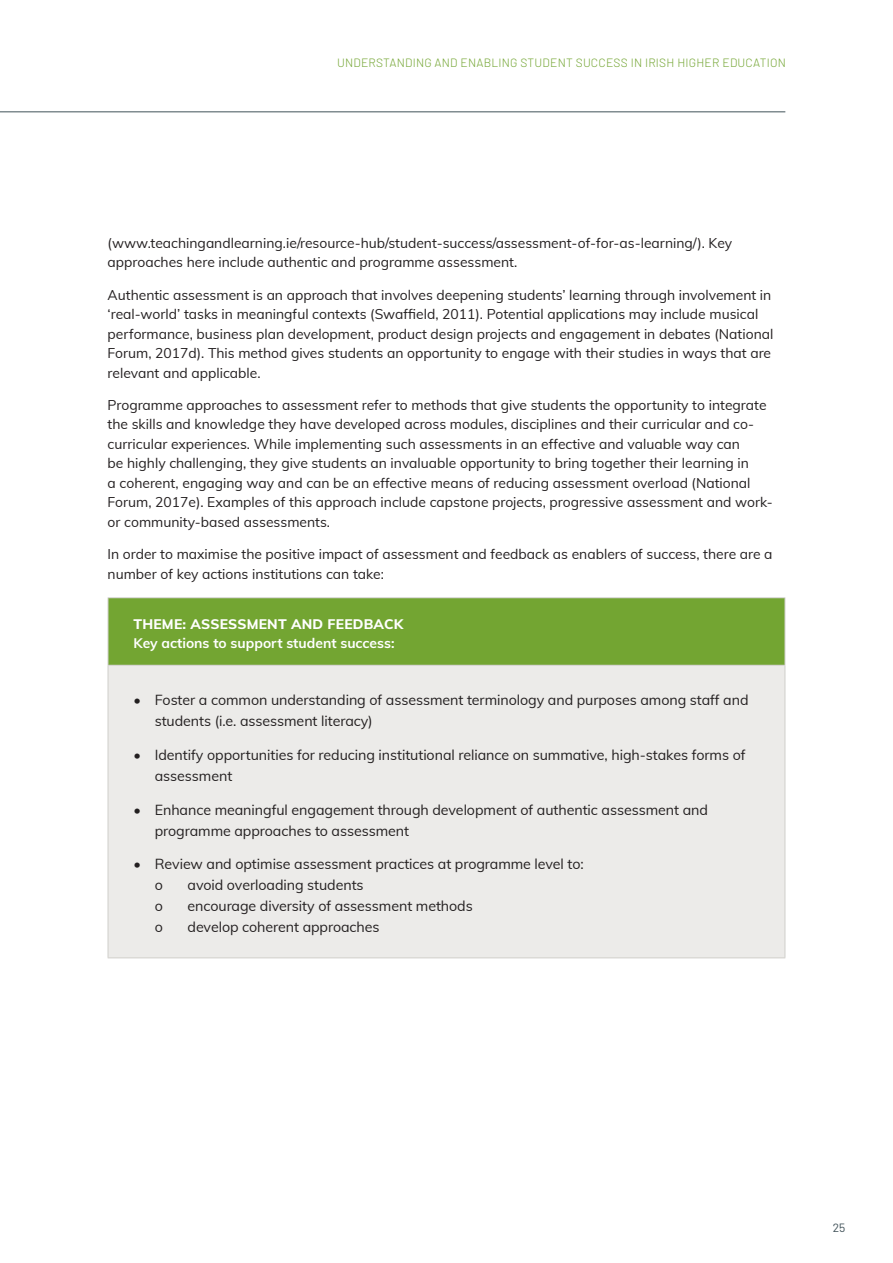
<style>
.page{position:relative;width:893px;height:1263px;background:#fff}
.page>*{position:absolute;margin:0;border:0;box-sizing:border-box;transform-origin:0 0}
.Bullet_Text{font:14.25px/21px "Muli";letter-spacing:-.005em;color:#231f20}
.Body_Text_3mm_drop{font:13.8px/19.5px "Muli";color:#231f20}
.Body_Text{font:700 13.8px "Muli";color:#fff}
.Body_Text-2{font:800 13.8px "Muli";letter-spacing:.015em;color:#fff}
.t1{font:300 12px "Barlow";letter-spacing:.02em;color:#73a532}
.t2{font:12px "Barlow";color:#415259}
</style>
<div class="page">
<hr style="left:0;top:111px;width:785px;height:1px;background:#415259">
<div style="left:108px;top:598px;width:677px;height:67px;background:#73a532"></div>
<div style="left:108px;top:665px;width:677px;height:293px;background:#ecebe9"></div>
<hr style="left:108px;top:597px;width:677px;height:1px;background:#d0cfcb">
<hr style="left:108px;top:598px;width:1px;height:67px;background:#d0cfcb">
<hr style="left:785px;top:598px;width:1px;height:67px;background:#d0cfcb">
<hr style="left:108px;top:665px;width:677px;height:1px;background:#d0cfcb">
<hr style="left:108px;top:666px;width:1px;height:291px;background:#d0cfcb">
<hr style="left:785px;top:666px;width:1px;height:291px;background:#d0cfcb">
<hr style="left:108px;top:957px;width:677px;height:1px;background:#d0cfcb">
<p class="t1" style="left:337px;top:54px;width:450px">UNDERSTANDING AND ENABLING STUDENT SUCCESS IN IRISH HIGHER EDUCATION</p>
<p class="Body_Text_3mm_drop" style="left:108px;top:232px;width:626px">(www.teachingandlearning.ie/resource-hub/student-success/assessment-of-for-as-learning/). Key approaches here include authentic and programme assessment.</p>
<p class="Body_Text_3mm_drop" style="left:108px;top:284px;width:667px">Authentic assessment is an approach that involves deepening students’ learning through involvement in ‘real-world’ tasks in meaningful contexts (Swaffield, 2011). Potential applications may include musical performance, business plan development, product design projects and engagement in debates (National Forum, 2017d). This method gives students an opportunity to engage with their studies in ways that are relevant and applicable.</p>
<p class="Body_Text_3mm_drop" style="left:108px;top:394px;width:667px">Programme approaches to assessment refer to methods that give students the opportunity to integrate the skills and knowledge they have developed across modules, disciplines and their curricular and co&shy;curricular experiences. While implementing such assessments in an effective and valuable way can<br>be highly challenging, they give students an invaluable opportunity to bring together their learning in<br>a coherent, engaging way and can be an effective means of reducing assessment overload (National Forum, 2017e). Examples of this approach include capstone projects, progressive assessment and work&shy;or community-based assessments.</p>
<p class="Body_Text_3mm_drop" style="left:108px;top:544px;width:666px">In order to maximise the positive impact of assessment and feedback as enablers of success, there are a number of key actions institutions can take:</p>
<p class="Body_Text-2" style="left:134px;top:614px;width:271px">THEME: ASSESSMENT AND FEEDBACK</p>
<p class="Body_Text" style="left:134px;top:633px;width:263px">Key actions to support student success:</p>
<p class="Bullet_Text" style="left:155px;top:689px;width:595px;text-indent:-21px">• Foster a common understanding of assessment terminology and purposes among staff and students (i.e. assessment literacy)</p>
<p class="Bullet_Text" style="left:155px;top:743px;width:592px;text-indent:-21px">• Identify opportunities for reducing institutional reliance on summative, high-stakes forms of assessment</p>
<p class="Bullet_Text" style="left:155px;top:798px;width:555px;text-indent:-21px">• Enhance meaningful engagement through development of authentic assessment and programme approaches to assessment</p>
<p class="Bullet_Text" style="left:134px;top:853px;width:452px">• Review and optimise assessment practices at programme level to:</p>
<p class="Bullet_Text" style="left:155px;top:874px;width:10px">o</p>
<p class="Bullet_Text" style="left:188px;top:874px;width:178px">avoid overloading students</p>
<p class="Bullet_Text" style="left:155px;top:895px;width:10px">o</p>
<p class="Bullet_Text" style="left:188px;top:895px;width:287px">encourage diversity of assessment methods</p>
<p class="Bullet_Text" style="left:155px;top:916px;width:10px">o</p>
<p class="Bullet_Text" style="left:188px;top:916px;width:194px">develop coherent approaches</p>
<p class="t2" style="left:833px;top:1219px;width:14px">25</p>
</div>
